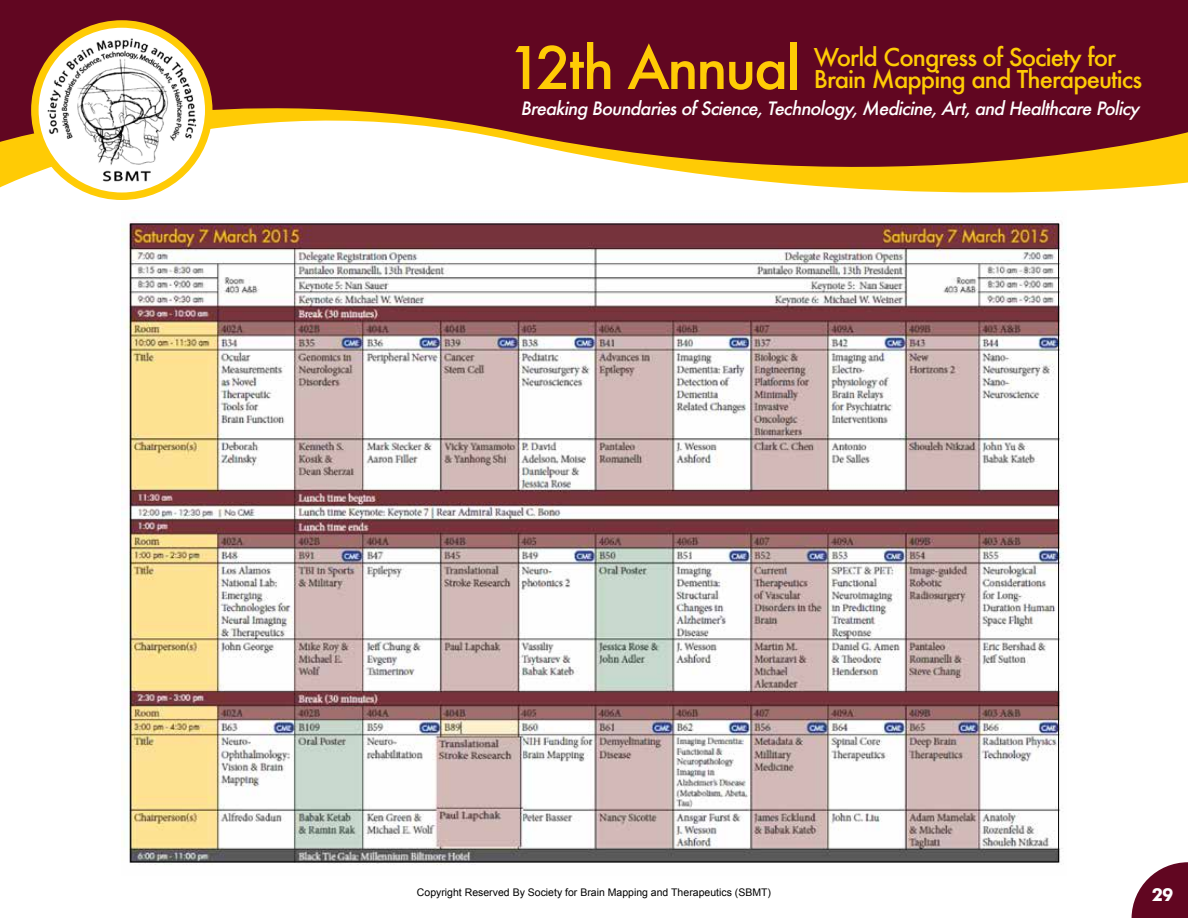
<style>
.page{position:relative;width:1188px;height:918px;background:#fff}
.page>*{position:absolute;margin:0;border:0;box-sizing:border-box;transform-origin:0 0}
.t1{font:500 57px "Futura";letter-spacing:-.04em;color:#ffcb05}
.t2{font:500 24px/22.5px "Futura";letter-spacing:-.04em;color:#ffcb05}
.t3{font:italic 500 18px "Futura";color:#fff}
.t4{font:700 18px "Futura BT";color:#fff}
.t5{font:10.5px "Arial";color:#000}
</style>
<div class="page">
<svg style="left:0;top:0;width:1188px;height:200px;fill:#610621"></svg>
<svg style="left:35px;top:24px;width:174px;height:172px"></svg>
<img style="left:44px;top:33px;width:156px;height:155px">
<div style="left:31px;top:20px;width:182px;height:180px;border:8px solid #ffcb05;border-radius:50%"></div>
<svg style="left:1132px;top:862px;width:56px;height:56px"></svg>
<img style="left:122px;top:217px;width:942px;height:648px">
<h1 class="t1" style="left:507px;top:29px;width:294px">12th Annual</h1>
<h2 class="t2" style="left:814px;top:45px;width:330px">World Congress of Society for<br>Brain Mapping and Therapeutics</h2>
<p class="t3" style="left:520px;top:96px;width:625px">Breaking BoundariesofScience,Technology,Medicine,Art,and HealthcarePolicy</p>
<p class="t5" style="left:417px;top:886px;width:356px">Copyright Reserved By Society for Brain Mapping and Therapeutics (SBMT)</p>
<p class="t4" style="left:1152px;top:884px;width:23px">29</p>
</div>
